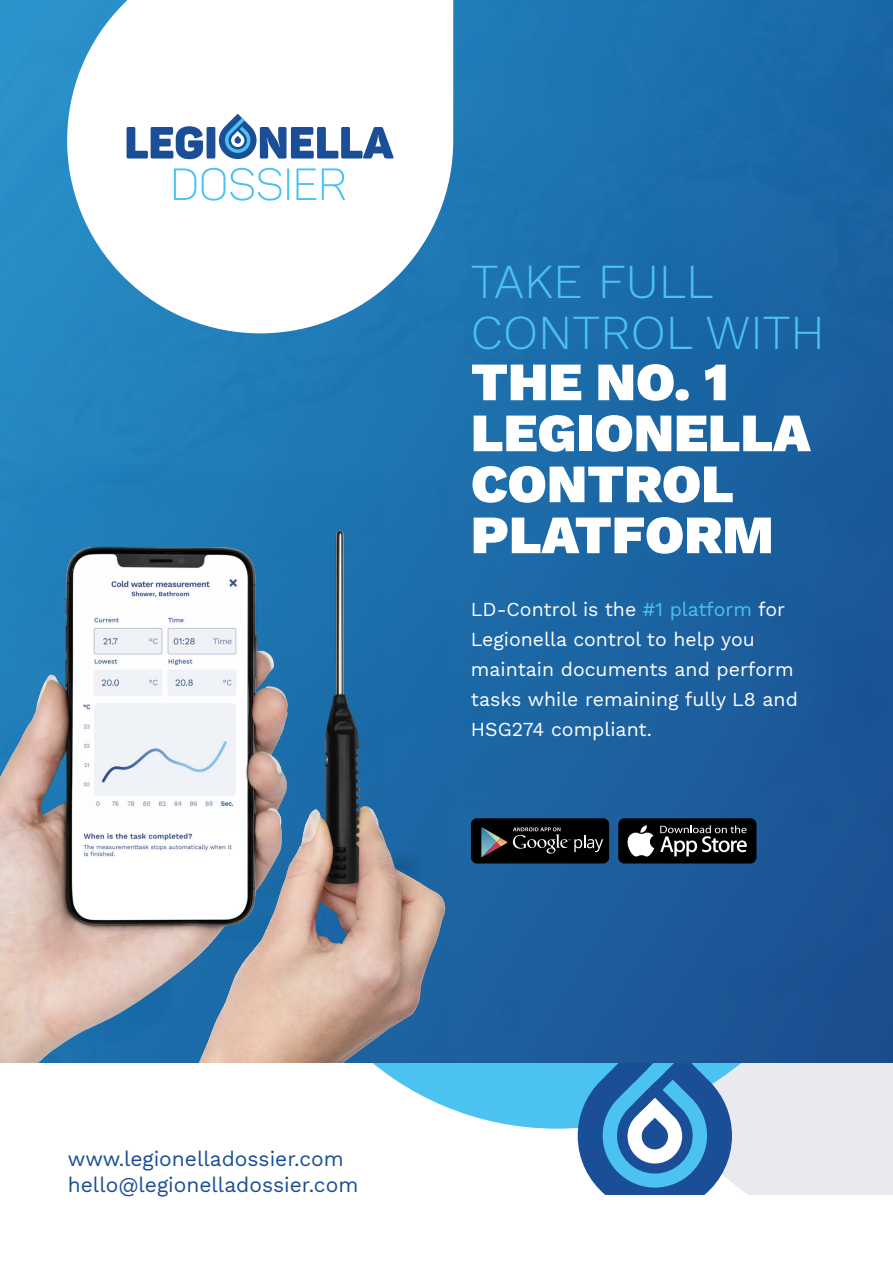
<style>
.page{position:relative;width:893px;height:1263px;background:#fff}
.page>*{position:absolute;margin:0;border:0;box-sizing:border-box;transform-origin:0 0}
.t1{font:900 54px/51px "Work Sans";color:#fff}
.t2{font:300 48px/51px "Work Sans";color:#4cc2f1}
.t3{font:21px/25.5px "Work Sans";color:#1a4e96}
.t4{font:19.5px/30px "Work Sans";color:#fff}
.s1{color:#4cc2f1}
</style>
<div class="page">
<svg style="left:265px;top:1062px;width:628px;height:133px"></svg>
<img style="left:0;top:0;width:893px;height:1062px">
<svg style="left:48px;top:0;width:405px;height:352px"></svg>
<svg style="left:127px;top:126px;width:76px;height:33px"></svg>
<div style="left:207px;top:127px;width:8px;height:32px;background:#1a4e96;border-radius:2px"></div>
<svg style="left:174px;top:168px;width:22px;height:32px"></svg>
<svg style="left:202px;top:168px;width:79px;height:33px"></svg>
<hr style="left:287px;top:168px;width:2px;height:32px;background:#4cc2f1">
<svg style="left:296px;top:168px;width:20px;height:32px"></svg>
<svg style="left:322px;top:168px;width:23px;height:32px"></svg>
<svg style="left:219px;top:114px;width:175px;height:45px"></svg>
<img style="left:385px;top:476px;width:68px;height:586px">
<img style="left:0;top:466px;width:385px;height:596px">
<div style="left:471px;top:818px;width:138px;height:45px;background:#000;border-radius:6px"></div>
<svg style="left:481px;top:827px;width:122px;height:30px"></svg>
<div style="left:618px;top:818px;width:138px;height:45px;background:#000;border-radius:6px"></div>
<svg style="left:627px;top:825px;width:27px;height:31px"></svg>
<svg style="left:660px;top:825px;width:87px;height:31px"></svg>
<h2 class="t2" style="left:471px;top:254px;width:355px">TAKE FULL<br>CONTROL WITH</h2>
<h1 class="t1" style="left:471px;top:354px;width:341px">THE NO. 1<br>LEGIONELLA<br>CONTROL<br>PLATFORM</h1>
<p class="t4" style="left:471px;top:594px;width:328px">LD-Control is the <span class="s1">#1 platform</span> for<br>Legionella control to help you maintain documents and perform tasks while remaining fully L8 and<br>HSG274 compliant.</p>
<p class="t3" style="left:68px;top:1146px;width:292px">www.legionelladossier.com hello@legionelladossier.com</p>
</div>
